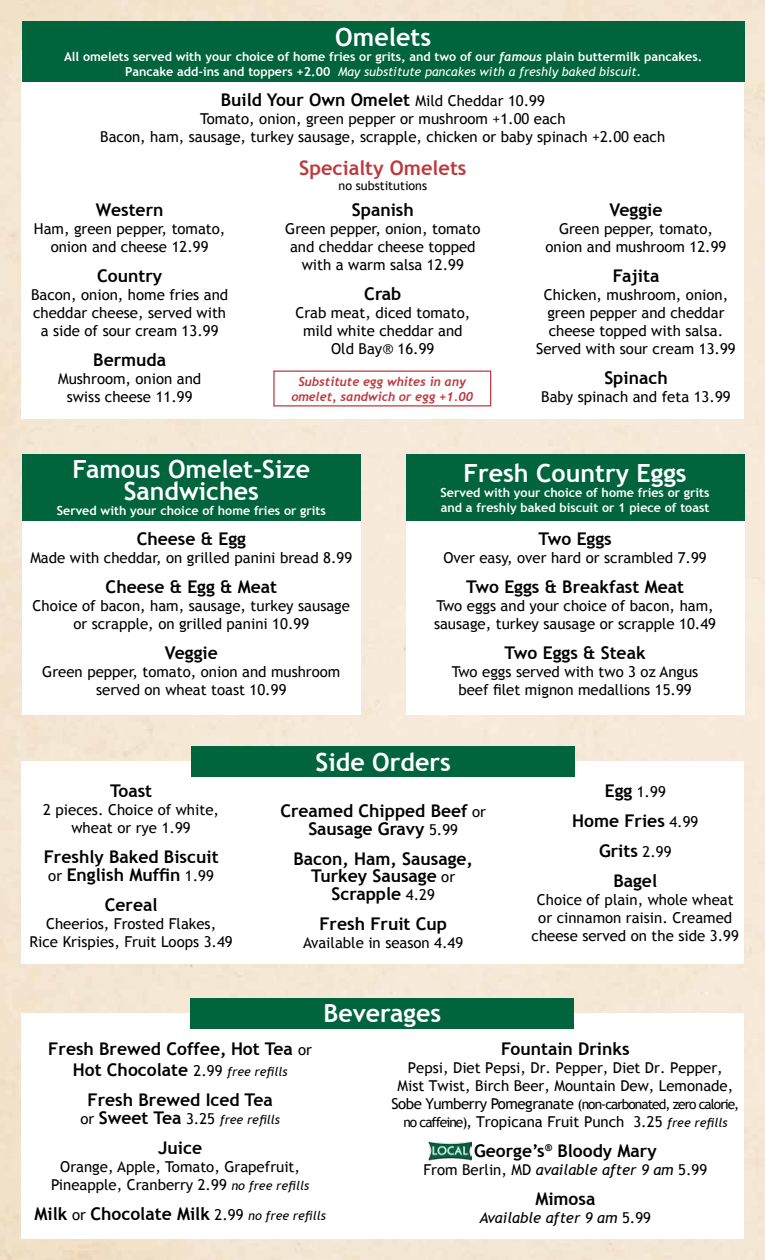
<style>
.page{position:relative;width:765px;height:1260px;background:#fff}
.page>*{position:absolute;margin:0;border:0;box-sizing:border-box;transform-origin:0 0}
.t1{font:700 25px/22.5px "Trebuchet MS";color:#fff;text-align:center}
.t2{font:700 20px "Trebuchet MS";color:#bd3a3e}
.t3{font:700 17.5px/17.5px "Trebuchet MS";color:#000;text-align:center}
.t4{font:15px/18px "Trebuchet MS";color:#000;text-align:center}
.t5{font:italic 15px "Trebuchet MS";color:#000}
.t6{font:13.75px "Trebuchet MS";letter-spacing:-.07em;color:#000}
.t7{font:700 12.5px/15px "Trebuchet MS";color:#fff}
.t8{font:italic 700 12.5px/15px "Trebuchet";color:#bd3a3e;text-align:center}
.t9{font:italic 12.5px "Trebuchet MS";color:#000}
.t10{font:12.5px "Trebuchet MS";color:#000}
.s1{font-family:"Trebuchet";font-style:italic}
.s2{font-weight:400;font-style:italic}
.s3{font-weight:400;font-size:15px}
.s4{font-weight:700;font-size:17.5px}
.s5{font-weight:400;font-style:italic;font-size:12.5px}
.s6{font-style:normal;font-size:15px}
.s7{font-weight:700;font-style:normal;font-size:17.5px}
.s8{font-style:italic;font-size:12.5px}
.s9{font-size:15px}
.s10{font-size:13.75px}
.s11{font-style:italic}
.s12{font-style:normal}
</style>
<div class="page">
<img style="left:0;top:0;width:765px;height:1260px">
<div style="left:21px;top:52px;width:723px;height:367px;background:#fff"></div>
<div style="left:22px;top:478px;width:339px;height:237px;background:#fff"></div>
<div style="left:22px;top:454px;width:339px;height:67px;background:#00643c"></div>
<div style="left:21px;top:762px;width:723px;height:202px;background:#fff"></div>
<div style="left:406px;top:478px;width:338px;height:237px;background:#fff"></div>
<div style="left:406px;top:454px;width:338px;height:67px;background:#00643c"></div>
<div style="left:21px;top:1013px;width:723px;height:226px;background:#fff"></div>
<div style="left:191px;top:747px;width:384px;height:30px;background:#00643c"></div>
<div style="left:190px;top:998px;width:384px;height:30px;background:#00643c"></div>
<div style="left:273px;top:371px;width:218px;height:36px;border:1px solid #bd3a3e"></div>
<img style="left:428px;top:1141px;width:43px;height:20px">
<div style="left:22px;top:21px;width:722px;height:61px;background:#00643c"></div>
<h1 class="t1" style="left:335px;top:26px;width:97px">Omelets</h1>
<p class="t7" style="left:64px;top:49px;width:640px;text-align:center">All omelets served with your choice of home fries or grits, and two of our <span class="s1">famous</span> plain buttermilk pancakes.<br>Pancake add-ins and toppers +2.00 <span class="s2">May substitute pancakes with a freshly baked biscuit.</span></p>
<p class="t3" style="left:221px;top:91px;width:326px">Build Your Own Omelet <span class="s3">Mild Cheddar 10.99</span></p>
<p class="t4" style="left:100px;top:110px;width:567px">Tomato, onion, green pepper or mushroom +1.00 each<br>Bacon, ham, sausage, turkey sausage, scrapple, chicken or baby spinach +2.00 each</p>
<h2 class="t2" style="left:299px;top:156px;width:169px">Specialty Omelets</h2>
<p class="t10" style="left:339px;top:179px;width:90px">no substitutions</p>
<p class="t3" style="left:96px;top:201px;width:69px">Western</p>
<p class="t4" style="left:34px;top:220px;width:193px">Ham, green pepper, tomato, onion and cheese 12.99</p>
<p class="t3" style="left:97px;top:267px;width:67px">Country</p>
<p class="t4" style="left:31px;top:286px;width:199px">Bacon, onion, home fries and cheddar cheese, served with a side of sour cream 13.99</p>
<p class="t3" style="left:93px;top:351px;width:74px">Bermuda</p>
<p class="t4" style="left:58px;top:370px;width:145px">Mushroom, onion and swiss cheese 11.99</p>
<p class="t3" style="left:352px;top:201px;width:63px">Spanish</p>
<p class="t4" style="left:285px;top:220px;width:197px">Green pepper, onion, tomato and cheddar cheese topped with a warm salsa 12.99</p>
<p class="t3" style="left:364px;top:285px;width:39px">Crab</p>
<p class="t4" style="left:295px;top:304px;width:176px">Crab meat, diced tomato, mild white cheddar and<br>Old Bay® 16.99</p>
<p class="t8" style="left:291px;top:374px;width:183px">Substitute egg whites in any omelet, sandwich or egg +1.00</p>
<p class="t3" style="left:610px;top:201px;width:54px">Veggie</p>
<p class="t4" style="left:546px;top:220px;width:182px">Green pepper, tomato, onion and mushroom 12.99</p>
<p class="t3" style="left:613px;top:267px;width:48px">Fajita</p>
<p class="t4" style="left:536px;top:286px;width:201px">Chicken, mushroom, onion, green pepper and cheddar cheese topped with salsa.<br>Served with sour cream 13.99</p>
<p class="t3" style="left:604px;top:369px;width:65px">Spinach</p>
<p class="t4" style="left:541px;top:388px;width:191px">Baby spinach and feta 13.99</p>
<h1 class="t1" style="left:73px;top:458px;width:239px">Famous Omelet-Size<br>Sandwiches</h1>
<p class="t7" style="left:57px;top:503px;width:271px">Served with your choice of home fries or grits</p>
<p class="t3" style="left:137px;top:530px;width:111px">Cheese &amp; Egg</p>
<p class="t4" style="left:30px;top:549px;width:323px">Made with cheddar, on grilled panini bread 8.99</p>
<p class="t3" style="left:106px;top:578px;width:173px">Cheese &amp; Egg &amp; Meat</p>
<p class="t4" style="left:33px;top:597px;width:319px">Choice of bacon, ham, sausage, turkey sausage or scrapple, on grilled panini 10.99</p>
<p class="t3" style="left:165px;top:644px;width:54px">Veggie</p>
<p class="t4" style="left:42px;top:663px;width:300px">Green pepper, tomato, onion and mushroom served on wheat toast 10.99</p>
<h1 class="t1" style="left:463px;top:461px;width:225px">Fresh Country Eggs</h1>
<p class="t7" style="left:441px;top:485px;width:271px">Served with your choice of home fries or grits and a freshly baked biscuit or 1 piece of toast</p>
<p class="t3" style="left:538px;top:530px;width:75px">Two Eggs</p>
<p class="t4" style="left:443px;top:549px;width:265px">Over easy, over hard or scrambled 7.99</p>
<p class="t3" style="left:466px;top:578px;width:219px">Two Eggs &amp; Breakfast Meat</p>
<p class="t4" style="left:434px;top:597px;width:284px;text-align:left">Two eggs and your choice of bacon, ham, sausage, turkey sausage or scrapple 10.49</p>
<p class="t3" style="left:505px;top:644px;width:143px">Two Eggs &amp; Steak</p>
<p class="t4" style="left:452px;top:663px;width:248px">Two eggs served with two 3 oz Angus beef filet mignon medallions 15.99</p>
<p class="t3" style="left:110px;top:782px;width:44px">Toast</p>
<p class="t4" style="left:43px;top:801px;width:177px">2 pieces. Choice of white, wheat or rye 1.99</p>
<p class="t3" style="left:44px;top:848px;width:176px;text-align:left">Freshly Baked Biscuit <span class="s3">or</span> English Muffin <span class="s3">1.99</span></p>
<p class="t3" style="left:105px;top:896px;width:54px">Cereal</p>
<p class="t4" style="left:30px;top:915px;width:205px">Cheerios, Frosted Flakes,<br>Rice Krispies, Fruit Loops 3.49</p>
<h1 class="t1" style="left:316px;top:751px;width:137px">Side Orders</h1>
<p class="t3" style="left:280px;top:802px;width:207px">Creamed Chipped Beef <span class="s3">or<br></span>Sausage Gravy <span class="s3">5.99</span></p>
<p class="t3" style="left:294px;top:850px;width:181px">Bacon, Ham, Sausage,<br>Turkey Sausage <span class="s3">or<br></span>Scrapple <span class="s3">4.29</span></p>
<p class="t3" style="left:319px;top:915px;width:129px">Fresh Fruit Cup</p>
<p class="t4" style="left:303px;top:934px;width:162px">Available in season 4.49</p>
<h1 class="t1" style="left:323px;top:1002px;width:119px">Beverages</h1>
<p class="t4" style="left:605px;top:783px;width:63px"><span class="s4">Egg</span> 1.99</p>
<p class="t3" style="left:572px;top:806px;width:128px;line-height:30px">Home Fries <span class="s3">4.99<br></span>Grits <span class="s3">2.99<br></span>Bagel</p>
<p class="t4" style="left:532px;top:891px;width:209px">Choice of plain, whole wheat or cinnamon raisin. Creamed cheese served on the side 3.99</p>
<p class="t3" style="left:48px;top:1038px;width:265px;line-height:21px">Fresh Brewed Coffee, Hot Tea <span class="s3">or<br></span>Hot Chocolate <span class="s3">2.99</span> <span class="s5">free refills</span></p>
<p class="t3" style="left:88px;top:1091px;width:187px">Fresh Brewed Iced Tea</p>
<p class="t9" style="left:80px;top:1112px;width:201px"><span class="s6">or</span> <span class="s7">Sweet Tea</span> <span class="s6">3.25</span> free refills</p>
<p class="t3" style="left:158px;top:1139px;width:45px">Juice</p>
<p class="t4" style="left:51px;top:1158px;width:259px">Orange, Apple, Tomato, Grapefruit,<br>Pineapple, Cranberry 2.99 <span class="s8">no free refills</span></p>
<p class="t3" style="left:35px;top:1205px;width:293px">Milk <span class="s3">or</span> Chocolate Milk <span class="s3">2.99</span> <span class="s5">no free refills</span></p>
<p class="t3" style="left:501px;top:1040px;width:130px">Fountain Drinks</p>
<p class="t4" style="left:397px;top:1059px;width:337px">Pepsi, Diet Pepsi, Dr. Pepper, Diet Dr. Pepper,<br>Mist Twist, Birch Beer, Mountain Dew, Lemonade,</p>
<p class="t6" style="left:391px;top:1096px;width:349px"><span class="s9">Sobe Yumberry Pomegranate</span> (non-carbonated, zero calorie,</p>
<p class="t4" style="left:403px;top:1113px;width:326px"><span class="s10">no caffeine)</span>, Tropicana Fruit Punch 3.25 <span class="s8">free refills</span></p>
<p class="t3" style="left:474px;top:1142px;width:184px">George’s<sup>®</sup> Bloody Mary</p>
<p class="t4" style="left:423px;top:1161px;width:285px">From Berlin, MD <span class="s11">available after 9 am</span> 5.99</p>
<p class="t3" style="left:535px;top:1190px;width:62px">Mimosa</p>
<p class="t5" style="left:480px;top:1209px;width:173px">Available after 9 am <span class="s12">5.99</span></p>
</div>
